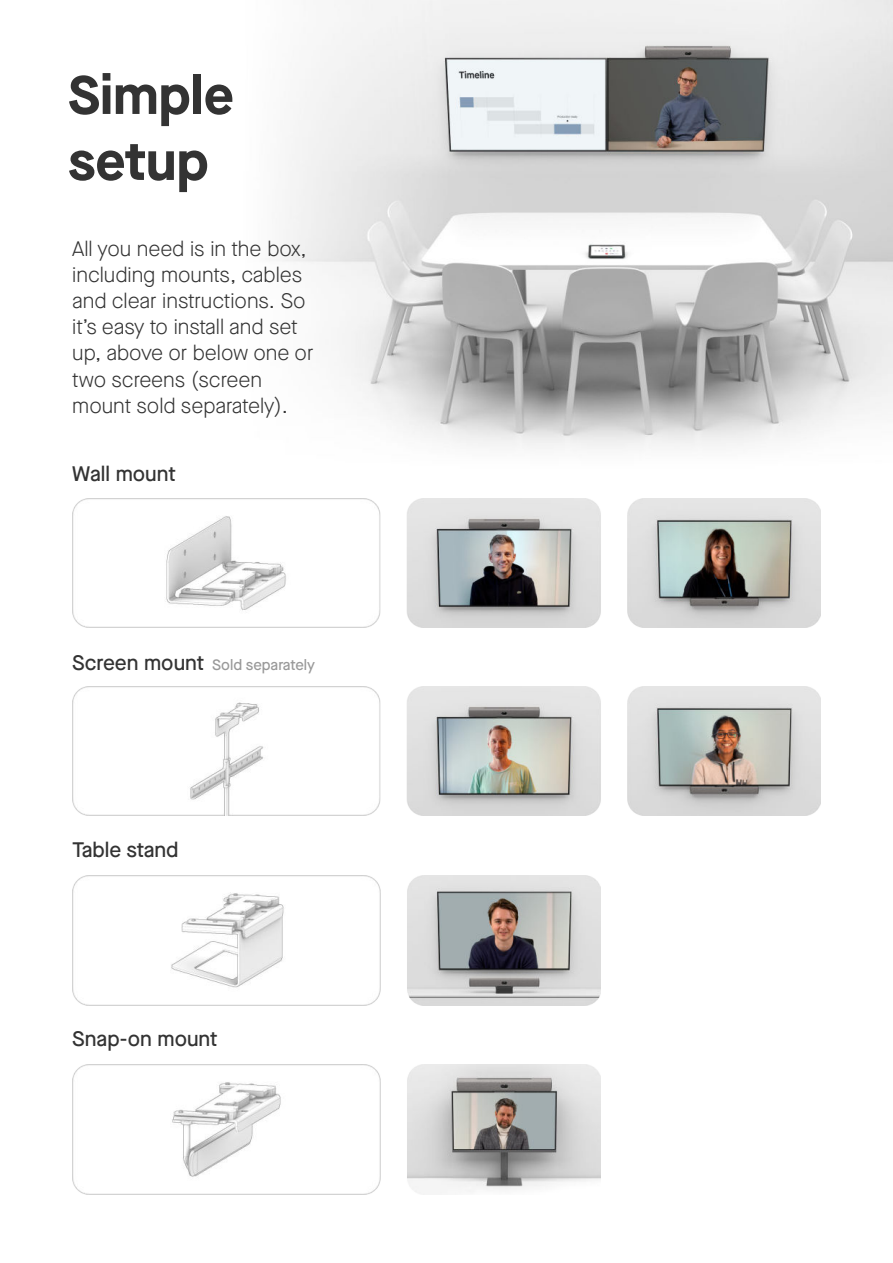
<style>
.page{position:relative;width:893px;height:1263px;background:#fff}
.page>*{position:absolute;margin:0;border:0;box-sizing:border-box;transform-origin:0 0}
.t1{font:700 54px/66px "Maison Neue";color:#333}
.t2{font:300 21px/26.1px "Maison Neue";color:#333}
.t3{font:500 21px "Maison Neue";color:#333}
.t4{font:500 15px "Maison Neue";color:#999}
.s1{font-size:21px;color:#333}
</style>
<div class="page">
<img style="left:85px;top:0;width:808px;height:1195px">
<img style="left:72px;top:498px;width:749px;height:130px">
<img style="left:72px;top:686px;width:749px;height:130px">
<img style="left:72px;top:875px;width:528px;height:130px">
<img style="left:72px;top:1065px;width:528px;height:129px">
<h1 class="t1" style="left:68px;top:67px;width:167px">Simple setup</h1>
<p class="t2" style="left:72px;top:237px;width:243px">All you need is in the box, including mounts, cables and clear instructions. So it’s easy to install and set up, above or below one or two screens (screen mount sold separately).</p>
<p class="t3" style="left:72px;top:465px;width:105px">Wall mount</p>
<p class="t4" style="left:72px;top:659px;width:244px"><span class="s1">Screen mount</span> Sold separately</p>
<p class="t3" style="left:72px;top:842px;width:108px">Table stand</p>
<p class="t3" style="left:72px;top:1031px;width:147px">Snap-on mount</p>
</div>
